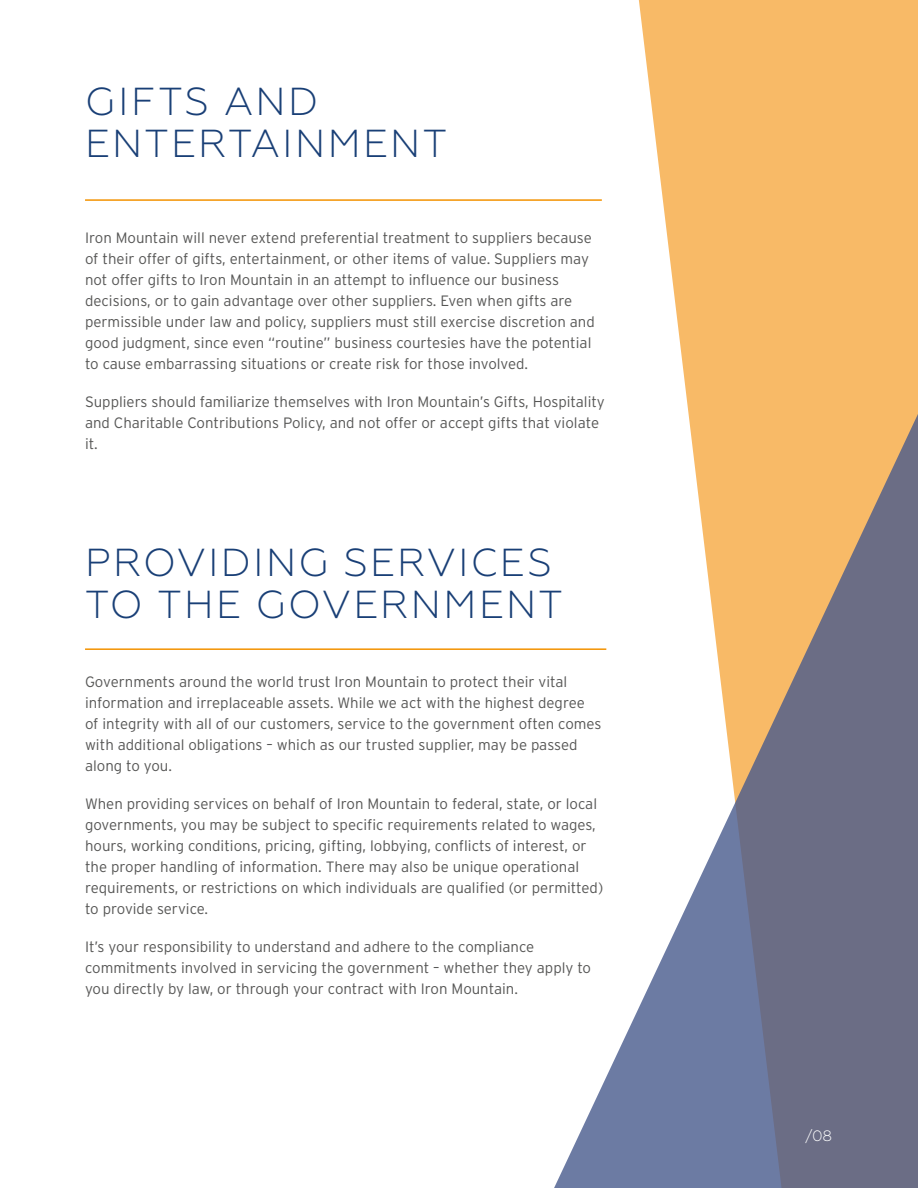
<style>
.page{position:relative;width:918px;height:1188px;background:#fff}
.page>*{position:absolute;margin:0;border:0;box-sizing:border-box;transform-origin:0 0}
.t1{font:300 39px/42px "Geometria";letter-spacing:.055em;color:#193f76}
.t2{font:300 15px/21px "Interstate";color:#575756}
.t3{font:300 15px "Geometria";color:#fff}
</style>
<div class="page">
<hr style="left:85px;top:199px;width:517px;height:2px;background:#f39200">
<hr style="left:85px;top:648px;width:521px;height:2px;background:#f39200">
<svg style="left:638px;top:0;width:280px;height:380px;fill:#f8ba67"></svg>
<svg style="left:515px;top:380px;width:403px;height:808px"></svg>
<h1 class="t1" style="left:85px;top:80px;width:363px">GIFTS AND<br>ENTERTAINMENT</h1>
<p class="t2" style="left:85px;top:227px;width:511px">Iron Mountain will never extend preferential treatment to suppliers because of their offer of gifts, entertainment, or other items of value. Suppliers may not offer gifts to Iron Mountain in an attempt to influence our business decisions, or to gain advantage over other suppliers. Even when gifts are permissible under law and policy, suppliers must still exercise discretion and good judgment, since even “routine” business courtesies have the potential to cause embarrassing situations or create risk for those involved.</p>
<p class="t2" style="left:85px;top:391px;width:521px">Suppliers should familiarize themselves with Iron Mountain’s Gifts, Hospitality and Charitable Contributions Policy, and not offer or accept gifts that violate it.</p>
<h1 class="t1" style="left:85px;top:541px;width:479px">PROVIDING SERVICES<br>TO THE GOVERNMENT</h1>
<p class="t2" style="left:85px;top:672px;width:518px">Governments around the world trust Iron Mountain to protect their vital information and irreplaceable assets. While we act with the highest degree of integrity with all of our customers, service to the government often comes with additional obligations – which as our trusted supplier, may be passed along to you.</p>
<p class="t2" style="left:85px;top:794px;width:520px">When providing services on behalf of Iron Mountain to federal, state, or local governments, you may be subject to specific requirements related to wages, hours, working conditions, pricing, gifting, lobbying, conflicts of interest, or the proper handling of information. There may also be unique operational requirements, or restrictions on which individuals are qualified (or permitted) to provide service.</p>
<p class="t2" style="left:85px;top:937px;width:508px">It’s your responsibility to understand and adhere to the compliance commitments involved in servicing the government – whether they apply to you directly by law, or through your contract with Iron Mountain.</p>
<p class="t3" style="left:805px;top:1127px;width:29px">/08</p>
</div>
